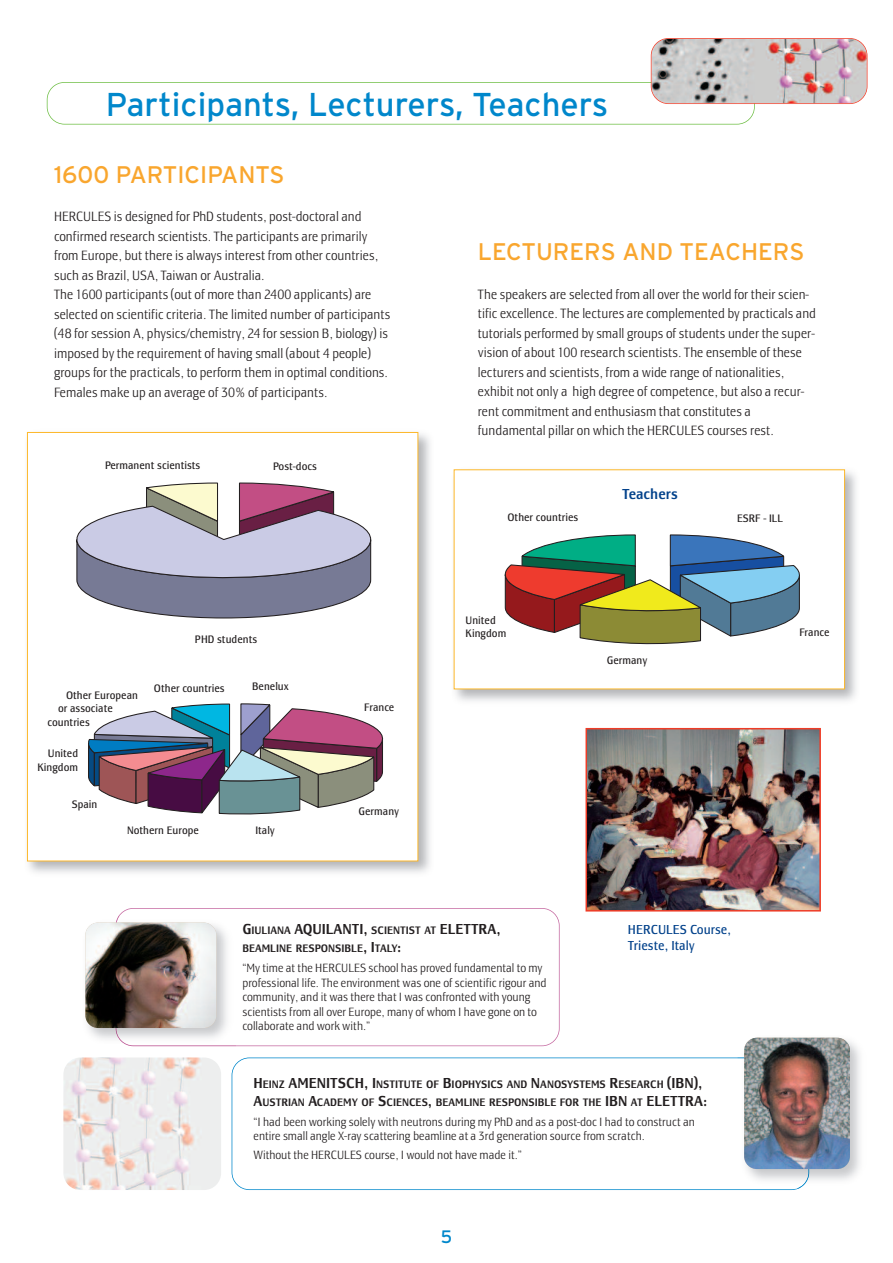
<style>
.page{position:relative;width:893px;height:1263px;background:#fff}
.page>*{position:absolute;margin:0;border:0;box-sizing:border-box;transform-origin:0 0}
.t1{font:33px "Interstate";color:#0087cb}
.t2{font:24px "Interstate";color:#f9a62e}
.t3{font:18px "Interstate";color:#0087cb}
.t4{font:500 15px "Dagblad";color:#231f20}
.t5{font:500 15px "Dagblad";color:#03428b}
.t6{font:300 13.5px/19.5px "Dagblad";color:#231f20}
.t7{font:13.5px/16.2px "Dagblad";color:#03428b}
.t8{font:300 12px/14.4px "Dagblad";color:#231f20}
.t9{font:11.25px/13.5px "Dagblad";color:#231f20}
.t10{font:500 11.25px/18px "Dagblad";color:#231f20}
.s1{font-size:11.25px}
.s2{font-size:15px}
</style>
<div class="page">
<div style="left:47px;top:82px;width:708px;height:43px;border:2px solid #70bf47;border-radius:18px"></div>
<img style="left:651px;top:39px;width:216px;height:64px;border-radius:17px">
<div style="left:651px;top:38px;width:216px;height:66px;border:2px solid #ef3c27;border-radius:18px"></div>
<img style="left:26px;top:431px;width:404px;height:442px">
<div style="left:28px;top:433px;width:389px;height:428px;background:#fff"></div>
<svg style="left:76px;top:482px;width:295px;height:136px"></svg>
<img style="left:453px;top:469px;width:403px;height:232px">
<div style="left:454px;top:470px;width:390px;height:218px;background:#fff"></div>
<svg style="left:505px;top:534px;width:295px;height:110px"></svg>
<div style="left:232px;top:1057px;width:577px;height:133px;border:2px solid #0087cb;border-radius:18px"></div>
<img style="left:63px;top:1057px;width:158px;height:133px">
<img style="left:737px;top:1057px;width:72px;height:131px">
<img style="left:744px;top:1038px;width:106px;height:131px;border-radius:13px">
<div style="left:116px;top:908px;width:444px;height:138px;border:2px solid #c569a1;border-radius:18px"></div>
<img style="left:86px;top:1021px;width:150px;height:26px">
<img style="left:116px;top:916px;width:120px;height:130px">
<img style="left:85px;top:922px;width:131px;height:106px;border-radius:13px">
<svg style="left:88px;top:703px;width:295px;height:111px"></svg>
<img style="left:588px;top:731px;width:230px;height:177px">
<div style="left:585px;top:728px;width:236px;height:183px;border:2px solid #ef3c27"></div>
<h1 class="t1" style="left:106px;top:85px;width:504px">Participants, Lecturers, Teachers</h1>
<h2 class="t2" style="left:54px;top:160px;width:232px">1600 PARTICIPANTS</h2>
<p class="t6" style="left:54px;top:208px;width:338px">HERCULES is designed for PhD students, post-doctoral and confirmed research scientists. The participants are primarily from Europe, but there is always interest from other countries, such as Brazil, USA, Taiwan or Australia.<br>The 1600 participants (out of more than 2400 applicants) are selected on scientific criteria. The limited number of participants (48 for session A, physics/chemistry, 24 for session B, biology) is imposed by the requirement of having small (about 4 people) groups for the practicals, to perform them in optimal conditions.<br>Females make up an average of 30% of participants.</p>
<p class="t9" style="left:105px;top:459px;width:97px">Permanent scientists</p>
<p class="t9" style="left:273px;top:461px;width:45px">Post-docs</p>
<p class="t9" style="left:66px;top:689px;width:74px">Other European</p>
<p class="t9" style="left:58px;top:703px;width:56px">or associate</p>
<p class="t9" style="left:48px;top:716px;width:44px">countries</p>
<p class="t9" style="left:37px;top:747px;width:42px;text-align:right">United<br>Kingdom</p>
<p class="t9" style="left:72px;top:798px;width:27px">Spain</p>
<p class="t9" style="left:195px;top:633px;width:64px">PHD students</p>
<p class="t9" style="left:154px;top:683px;width:72px">Other countries</p>
<p class="t9" style="left:252px;top:680px;width:38px">Benelux</p>
<p class="t9" style="left:127px;top:825px;width:73px">Nothern Europe</p>
<p class="t9" style="left:255px;top:824px;width:21px">Italy</p>
<p class="t9" style="left:364px;top:701px;width:32px">France</p>
<p class="t9" style="left:359px;top:806px;width:42px">Germany</p>
<h2 class="t2" style="left:478px;top:238px;width:328px">LECTURERS AND TEACHERS</h2>
<p class="t6" style="left:478px;top:285px;width:340px">The speakers are selected from all over the world for their scien&shy;tific excellence. The lectures are complemented by practicals and tutorials performed by small groups of students under the super&shy;vision of about 100 research scientists. The ensemble of these lecturers and scientists, from a wide range of nationalities, exhibit not only a high degree of competence, but also a recur&shy;rent commitment and enthusiasm that constitutes a fundamental pillar on which the HERCULES courses rest.</p>
<p class="t5" style="left:622px;top:488px;width:57px">Teachers</p>
<p class="t9" style="left:507px;top:512px;width:72px">Other countries</p>
<p class="t9" style="left:737px;top:513px;width:47px">ESRF - ILL</p>
<p class="t9" style="left:466px;top:614px;width:42px">United<br>Kingdom</p>
<p class="t9" style="left:607px;top:654px;width:42px">Germany</p>
<p class="t9" style="left:799px;top:626px;width:32px">France</p>
<p class="t4" style="left:242px;top:923px;width:260px">G<span class="s1">IULIANA</span> AQUILANTI, <span class="s1">SCIENTIST AT</span> ELETTRA,</p>
<p class="t10" style="left:242px;top:940px;width:160px">BEAMLINE RESPONSIBLE<span class="s2">, I</span>TALY<span class="s2">:</span></p>
<p class="t8" style="left:242px;top:962px;width:306px">“My time at the HERCULES school has proved fundamental to my professional life. The environment was one of scientific rigour and community, and it was there that I was confronted with young scientists from all over Europe, many of whom I have gone on to collaborate and work with.”</p>
<p class="t7" style="left:628px;top:922px;width:105px">HERCULES Course,<br>Trieste, Italy</p>
<p class="t10" style="left:253px;top:1076px;width:455px"><span class="s2">H</span>EINZ <span class="s2">AMENITSCH, I</span>NSTITUTE OF <span class="s2">B</span>IOPHYSICS AND <span class="s2">N</span>ANOSYSTEMS <span class="s2">R</span>ESEARCH <span class="s2">(IBN),<br>A</span>USTRIAN <span class="s2">A</span>CADEMY OF <span class="s2">S</span>CIENCES<span class="s2">,</span> BEAMLINE RESPONSIBLE FOR THE <span class="s2">IBN</span> AT <span class="s2">ELETTRA:</span></p>
<p class="t8" style="left:253px;top:1115px;width:443px">“I had been working solely with neutrons during my PhD and as a post-doc I had to construct an entire small angle X-ray scattering beamline at a 3rd generation source from scratch.</p>
<p class="t8" style="left:253px;top:1148px;width:270px">Without the HERCULES course, I would not have made it.”</p>
<h3 class="t3" style="left:441px;top:1226px;width:13px">5</h3>
</div>
